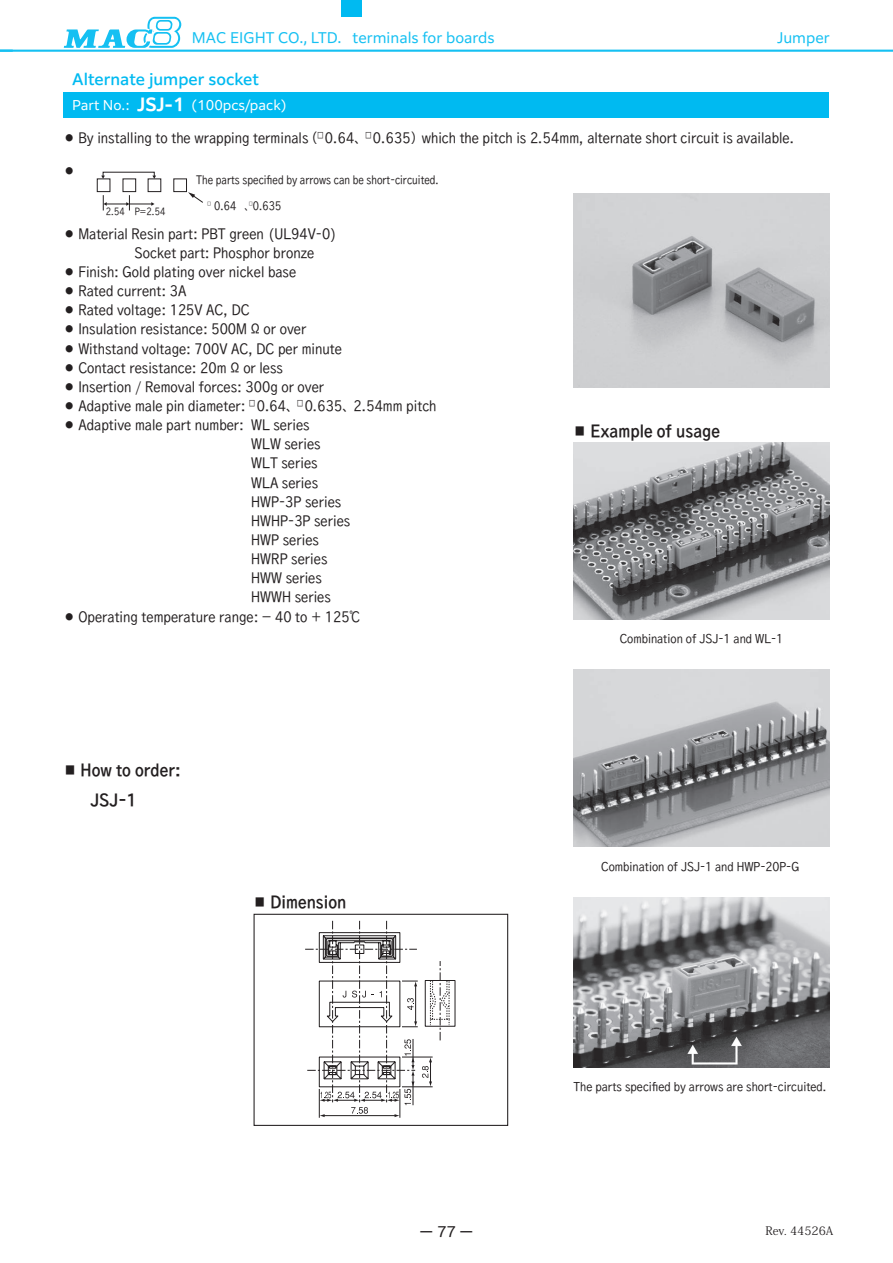
<style>
.page{position:relative;width:893px;height:1263px;background:#fff}
.page>*{position:absolute;margin:0;border:0;box-sizing:border-box;transform-origin:0 0}
.t1{font:15.9px "TB Go Std B C8";color:#231f20;scale:.8 1}
.t2{font:500 14.85px "PUD Shin Go Pr 6 N";color:#00baf1}
.t3{font:13.8px/19.2px "TB Go Std R C8";color:#231f20;scale:.8 1}
.t4{font:13.8px "PUD Shin Go Pr 6 N";color:#15c0f2}
.t5{font:13.8px "PUD Shin Go Pr 6 N";color:#231f20}
.t6{font:12.75px "PUD Shin Go Pr 6 N";color:#fff}
.t7{font:11.7px "TB Go Std R C8";color:#231f20;scale:.8 1}
.t8{font:11.7px "Koz Min Pr 6 N";color:#231f20}
.t9{font:11.25px "TB Go Std R C8 90 msp RKSJ H";color:#231f20;scale:.75 1}
.t10{font:9.6px "TB Go Std R C8 90 msp RKSJ H";color:#231f20;scale:.75 1}
.t11{font:6.3px "TB Go Std R C8 90 msp RKSJ H";color:#231f20;scale:.75 1}
.s1{font-family:"PUD Shin Go Pr 6 N De";font-weight:700;font-size:16.95px}
</style>
<div class="page">
<hr style="left:0;top:50px;width:893px;height:2px;background:#15c0f2">
<svg style="left:64px;top:17px;width:117px;height:31px"></svg>
<div style="left:341px;top:0;width:21px;height:17px;background:#00baf1"></div>
<img style="left:574px;top:193px;width:255px;height:194px">
<img style="left:574px;top:442px;width:255px;height:177px">
<img style="left:574px;top:670px;width:255px;height:177px">
<img style="left:574px;top:897px;width:255px;height:170px">
<div style="left:64px;top:92px;width:765px;height:26px;background:#00baf1"></div>
<svg style="left:305px;top:921px;width:145px;height:197px"></svg>
<div style="left:254px;top:914px;width:254px;height:212px;border:1px solid #231f20"></div>
<svg style="left:97px;top:176px;width:106px;height:35px"></svg>
<p class="t4" style="left:192px;top:31px;width:304px">MAC EIGHT CO., LTD. terminals for boards</p>
<p class="t4" style="left:777px;top:31px;width:54px">Jumper</p>
<p class="t2" style="left:72px;top:71px;width:188px">Alternate jumper socket</p>
<p class="t6" style="left:72px;top:98px;width:216px">Part No.: <span class="s1">JSJ-1</span> (100pcs/pack)</p>
<p class="t3" style="left:64px;top:128px;width:915px">● By installing to the wrapping terminals （<sup>□</sup> 0.64、<sup>□</sup> 0.635）which the pitch is 2.54mm, alternate short circuit is available.</p>
<p class="t3" style="left:64px;top:161px;width:15px">●</p>
<p class="t9" style="left:196px;top:170px;width:325px">The parts specified by arrows can be short-circuited.</p>
<p class="t9" style="left:214px;top:197px;width:31px">0.64</p>
<p class="t11" style="left:207px;top:198px;width:8px">□</p>
<p class="t9" style="left:244px;top:197px;width:51px">、0.635</p>
<p class="t11" style="left:248px;top:198px;width:8px">□</p>
<p class="t10" style="left:106px;top:203px;width:81px">2.54 P=2.54</p>
<p class="t3" style="left:135px;top:224px;width:255px;text-indent:-71px">● Material Resin part: PBT green (UL94V-0)<br>Socket part: Phosphor bronze</p>
<p class="t3" style="left:64px;top:262px;width:292px">● Finish: Gold plating over nickel base</p>
<p class="t3" style="left:64px;top:281px;width:155px">● Rated current: 3A</p>
<p class="t3" style="left:64px;top:300px;width:234px">● Rated voltage: 125V AC, DC</p>
<p class="t3" style="left:64px;top:319px;width:305px">● Insulation resistance: 500M Ω or over</p>
<p class="t3" style="left:64px;top:338px;width:349px">● Withstand voltage: 700V AC, DC per minute</p>
<p class="t3" style="left:64px;top:358px;width:276px">● Contact resistance: 20m Ω or less</p>
<p class="t3" style="left:64px;top:377px;width:327px">● Insertion / Removal forces: 300g or over</p>
<p class="t3" style="left:64px;top:396px;width:467px">● Adaptive male pin diameter: <sup>□</sup> 0.64、<sup>□</sup> 0.635、2.54mm pitch</p>
<p class="t3" style="left:251px;top:415px;width:125px;text-indent:-187px">● Adaptive male part number: WL series<br>WLW series<br>WLT series<br>WLA series<br>HWP-3P series<br>HWHP-3P series<br>HWP series<br>HWRP series<br>HWW series<br>HWWH series</p>
<p class="t3" style="left:64px;top:606px;width:373px">● Operating temperature range: − 40 to ＋ 125℃</p>
<p class="t1" style="left:64px;top:761px;width:148px">■ How to order:</p>
<p class="t1" style="left:90px;top:791px;width:60px">JSJ-1</p>
<p class="t1" style="left:254px;top:894px;width:118px">■ Dimension</p>
<p class="t5" style="left:420px;top:1224px;width:55px">ー 77 ー</p>
<p class="t1" style="left:574px;top:422px;width:184px">■ Example of usage</p>
<p class="t7" style="left:620px;top:628px;width:206px">Combination of JSJ-1 and WL-1</p>
<p class="t7" style="left:601px;top:856px;width:249px">Combination of JSJ-1 and HWP-20P-G</p>
<p class="t7" style="left:574px;top:1077px;width:318px">The parts specified by arrows are short-circuited.</p>
<p class="t8" style="left:765px;top:1224px;width:70px">Rev. 44526A</p>
</div>
